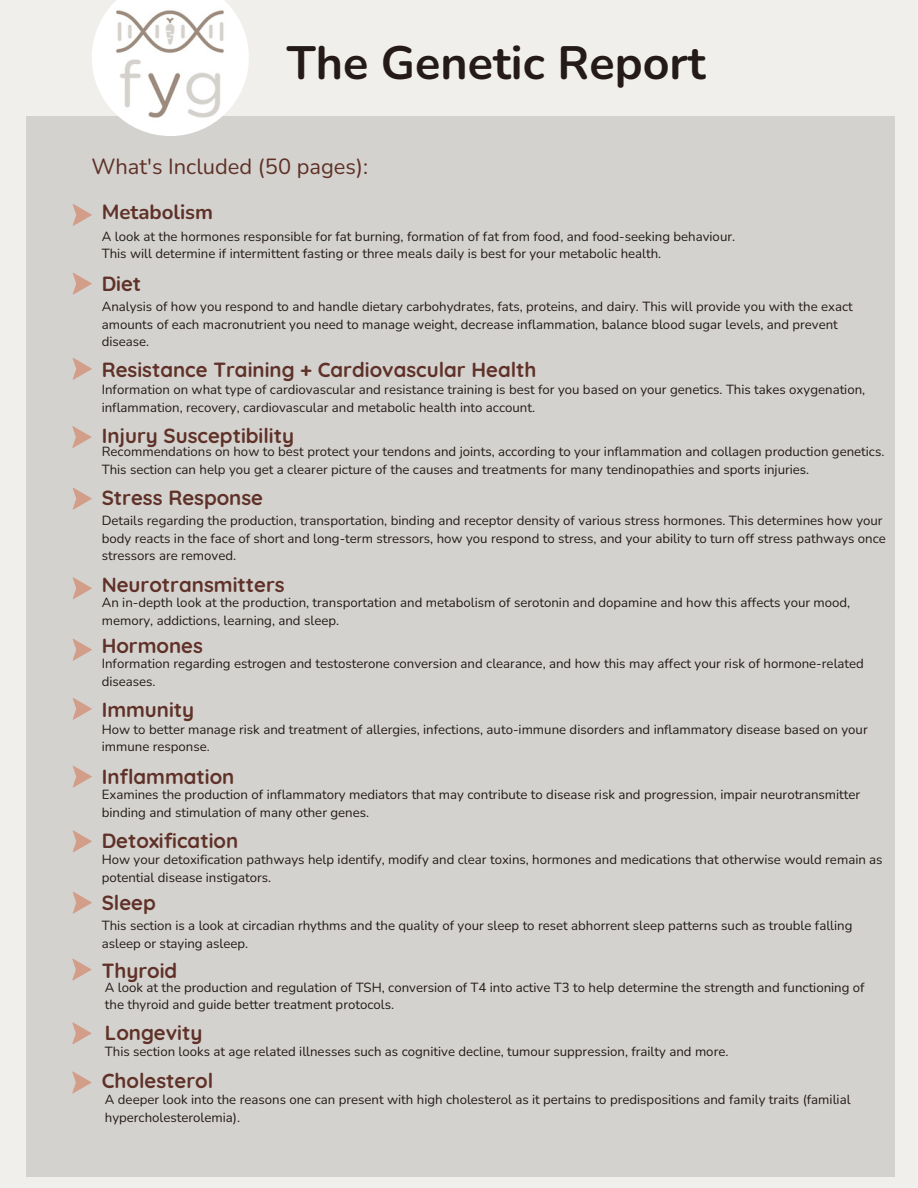
<style>
.page{position:relative;width:918px;height:1188px;background:#f1efec}
.page>*{position:absolute;margin:0;border:0;box-sizing:border-box;transform-origin:0 0}
.t1{font:700 46.65px "Nunito";color:#241b19}
.t2{font:21.9px "Nunito";color:#5f3128}
.t3{font:700 20.4px "Quicksand";color:#5f3128}
.t4{font:700 20.4px "Nunito";color:#5f3128}
.t5{font:13.2px/17.5px "Nunito";color:#241b19}
</style>
<div class="page">
<div style="left:27px;top:117px;width:868px;height:1060px;background:#d4d2ce"></div>
<svg style="left:73px;top:204px;width:19px;height:22px"></svg>
<svg style="left:73px;top:273px;width:19px;height:22px"></svg>
<svg style="left:73px;top:358px;width:19px;height:22px"></svg>
<svg style="left:72px;top:426px;width:19px;height:22px"></svg>
<svg style="left:73px;top:488px;width:19px;height:22px"></svg>
<svg style="left:73px;top:577px;width:19px;height:22px"></svg>
<svg style="left:73px;top:639px;width:19px;height:22px"></svg>
<svg style="left:73px;top:698px;width:19px;height:22px"></svg>
<svg style="left:73px;top:766px;width:19px;height:22px"></svg>
<svg style="left:73px;top:830px;width:19px;height:22px"></svg>
<svg style="left:73px;top:892px;width:19px;height:22px"></svg>
<svg style="left:72px;top:959px;width:19px;height:22px"></svg>
<svg style="left:72px;top:1022px;width:19px;height:22px"></svg>
<svg style="left:72px;top:1071px;width:19px;height:22px"></svg>
<img style="left:92px;top:0;width:157px;height:136px">
<p class="t1" style="left:287px;top:32px;width:421px">The Genetic Report</p>
<h2 class="t2" style="left:91px;top:152px;width:278px">What's Included (50 pages):</h2>
<h1 class="t4" style="left:102px;top:199px;width:113px">Metabolism</h1>
<p class="t5" style="left:102px;top:228px;width:635px">A look at the hormones responsible for fat burning, formation of fat from food, and food-seeking behaviour.<br>This will determine if intermittent fasting or three meals daily is best for your metabolic health.</p>
<h3 class="t3" style="left:102px;top:271px;width:41px">Diet</h3>
<p class="t5" style="left:102px;top:298px;width:753px">Analysis of how you respond to and handle dietary carbohydrates, fats, proteins, and dairy. This will provide you with the exact amounts of each macronutrient you need to manage weight, decrease inflammation, balance blood sugar levels, and prevent disease.</p>
<p class="t3" style="left:102px;top:357px;width:436px">Resistance Training + Cardiovascular Health</p>
<h2 class="t5" style="left:102px;top:381px;width:765px">Information on what type of cardiovascular and resistance training is best for you based on your genetics. This takes oxygenation, inflammation, recovery, cardiovascular and metabolic health into account.</h2>
<p class="t5" style="left:102px;top:443px;width:784px">Recommendations on how to best protect your tendons and joints, according to your inflammation and collagen production genetics.<br>This section can help you get a clearer picture of the causes and treatments for many tendinopathies and sports injuries.</p>
<h2 class="t5" style="left:102px;top:512px;width:786px">Details regarding the production, transportation, binding and receptor density of various stress hormones. This determines how your body reacts in the face of short and long-term stressors, how you respond to stress, and your ability to turn off stress pathways once stressors are removed.</h2>
<p class="t5" style="left:102px;top:594px;width:750px">An in-depth look at the production, transportation and metabolism of serotonin and dopamine and how this affects your mood, memory, addictions, learning, and sleep.</p>
<h2 class="t5" style="left:102px;top:655px;width:764px">Information regarding estrogen and testosterone conversion and clearance, and how this may affect your risk of hormone-related diseases.</h2>
<p class="t5" style="left:102px;top:721px;width:768px">How to better manage risk and treatment of allergies, infections, auto-immune disorders and inflammatory disease based on your immune response.</p>
<h2 class="t5" style="left:102px;top:786px;width:760px">Examines the production of inflammatory mediators that may contribute to disease risk and progression, impair neurotransmitter binding and stimulation of many other genes.</h2>
<p class="t5" style="left:102px;top:851px;width:782px">How your detoxification pathways help identify, modify and clear toxins, hormones and medications that otherwise would remain as potential disease instigators.</p>
<h2 class="t5" style="left:102px;top:917px;width:752px">This section is a look at circadian rhythms and the quality of your sleep to reset abhorrent sleep patterns such as trouble falling asleep or staying asleep.</h2>
<p class="t5" style="left:105px;top:979px;width:761px">A look at the production and regulation of TSH, conversion of T4 into active T3 to help determine the strength and functioning of the thyroid and guide better treatment protocols.</p>
<h2 class="t5" style="left:105px;top:1043px;width:625px">This section looks at age related illnesses such as cognitive decline, tumour suppression, frailty and more.</h2>
<p class="t5" style="left:105px;top:1091px;width:747px">A deeper look into the reasons one can present with high cholesterol as it pertains to predispositions and family traits (familial hypercholesterolemia).</p>
<p class="t3" style="left:102px;top:423px;width:194px">Injury Susceptibility</p>
<p class="t3" style="left:102px;top:485px;width:163px">Stress Response</p>
<p class="t3" style="left:102px;top:571px;width:184px">Neurotransmitters</p>
<p class="t3" style="left:102px;top:632px;width:103px">Hormones</p>
<p class="t3" style="left:102px;top:697px;width:94px">Immunity</p>
<p class="t3" style="left:102px;top:764px;width:134px">Inflammation</p>
<p class="t3" style="left:102px;top:827px;width:138px">Detoxification</p>
<p class="t3" style="left:102px;top:890px;width:56px">Sleep</p>
<p class="t3" style="left:102px;top:957px;width:77px">Thyroid</p>
<p class="t3" style="left:105px;top:1019px;width:99px">Longevity</p>
<p class="t3" style="left:102px;top:1067px;width:113px">Cholesterol</p>
</div>
